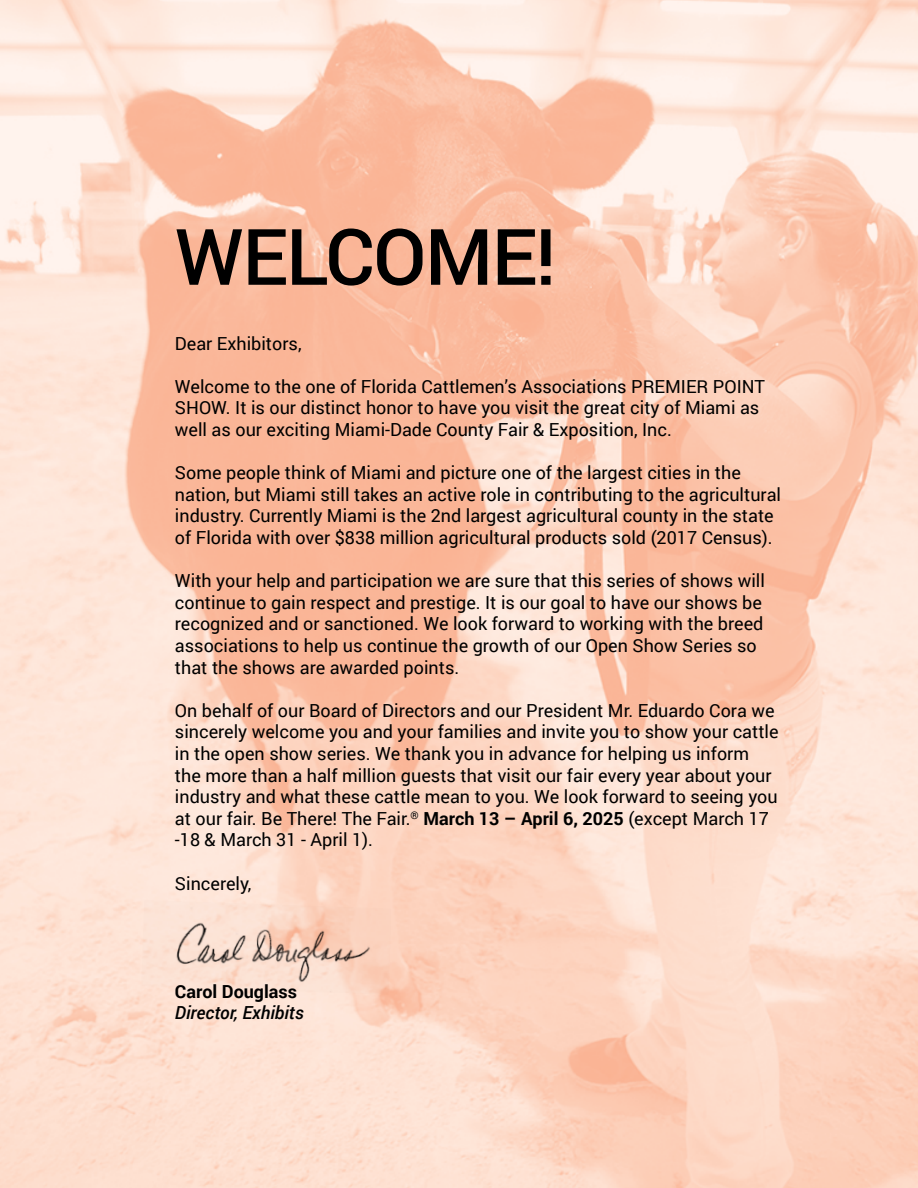
<style>
.page{position:relative;width:918px;height:1188px;background:#fff}
.page>*{position:absolute;margin:0;border:0;box-sizing:border-box;transform-origin:0 0}
.t1{font:500 78px "Roboto";letter-spacing:-.02em;color:#000}
.t2{font:18px/21.6px "Roboto";color:#000}
.t3{font:italic 500 18px "Roboto";color:#000}
.t4{font:700 18px "Roboto";color:#000}
.s1{font-weight:700}
</style>
<div class="page">
<img style="left:0;top:0;width:918px;height:1188px">
<img style="left:141px;top:900px;width:250px;height:94px">
<h1 class="t1" style="left:175px;top:202px;width:383px">WELCOME!</h1>
<p class="t2" style="left:175px;top:332px;width:128px">Dear Exhibitors,</p>
<p class="t2" style="left:175px;top:375px;width:592px">Welcome to the one of Florida Cattlemen’s Associations PREMIER POINT<br>SHOW. It is our distinct honor to have you visit the great city of Miami as well as our exciting Miami-Dade County Fair &amp; Exposition, Inc.</p>
<p class="t2" style="left:175px;top:461px;width:608px">Some people think of Miami and picture one of the largest cities in the nation, but Miami still takes an active role in contributing to the agricultural industry. Currently Miami is the 2nd largest agricultural county in the state of Florida with over $838 million agricultural products sold (2017 Census).</p>
<p class="t2" style="left:175px;top:569px;width:592px">With your help and participation we are sure that this series of shows will continue to gain respect and prestige. It is our goal to have our shows be recognized and or sanctioned. We look forward to working with the breed associations to help us continue the growth of our Open Show Series so that the shows are awarded points.</p>
<p class="t2" style="left:175px;top:699px;width:605px">On behalf of our Board of Directors and our President Mr. Eduardo Cora we sincerely welcome you and your families and invite you to show your cattle in the open show series. We thank you in advance for helping us inform the more than a half million guests that visit our fair every year about your industry and what these cattle mean to you. We look forward to seeing you at our fair. Be There! The Fair.<sup>®</sup> <span class="s1">March 13 – April 6, 2025</span> (except March 17 -18 &amp; March 31 - April 1).</p>
<p class="t2" style="left:175px;top:872px;width:78px">Sincerely,</p>
<p class="t4" style="left:175px;top:978px;width:124px">Carol Douglass</p>
<p class="t3" style="left:175px;top:1000px;width:130px">Director, Exhibits</p>
</div>
